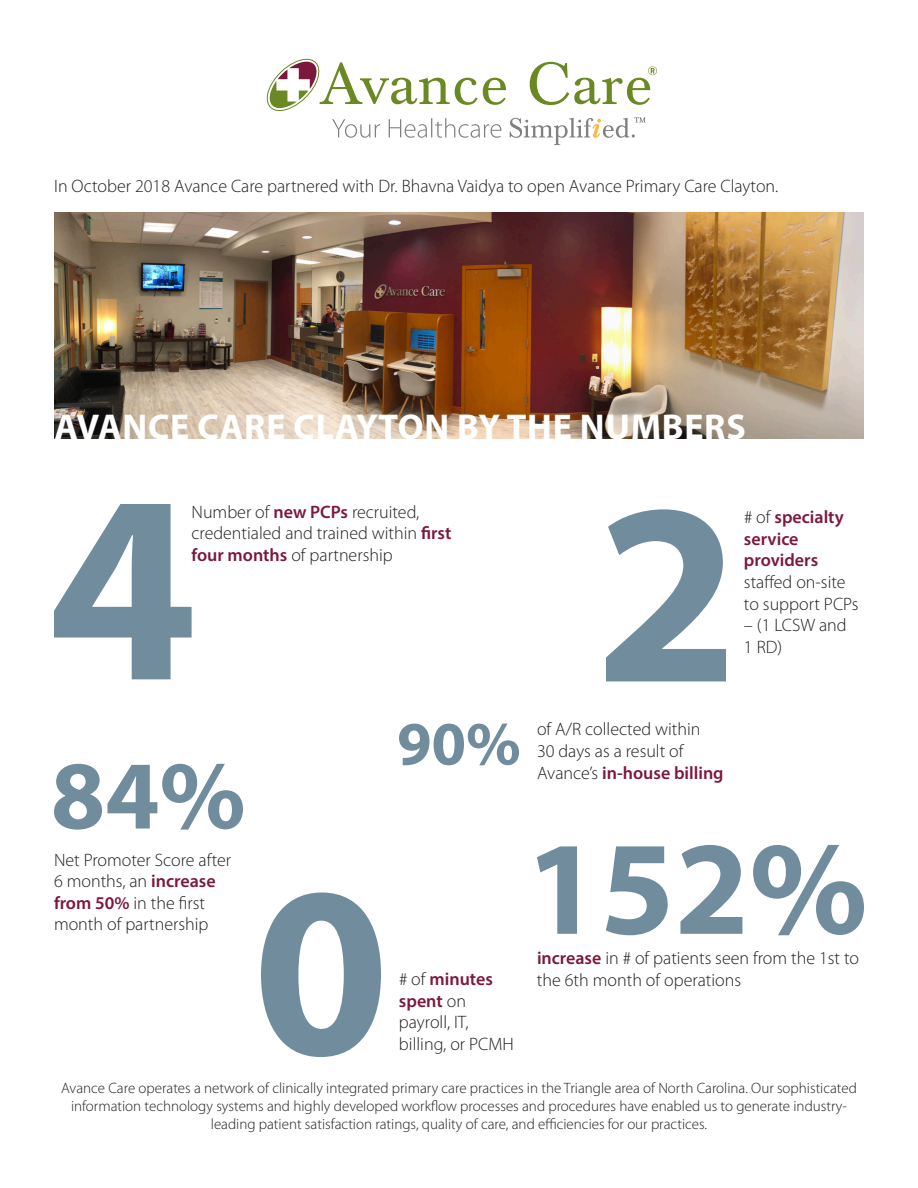
<style>
.page{position:relative;width:918px;height:1188px;background:#fff}
.page>*{position:absolute;margin:0;border:0;box-sizing:border-box;transform-origin:0 0}
.t1{font:700 36px "Myriad Pro";letter-spacing:.02em;color:#fff}
.t2{font:300 18px/21.6px "Myriad Pro";color:#231f20}
.t3{font:300 15px/18px "Myriad Pro";color:#231f20;text-align:center}
.s1{font-weight:600;color:#7c173e}
</style>
<div class="page">
<img style="left:54px;top:212px;width:810px;height:227px">
<svg style="left:266px;top:58px;width:391px;height:87px"></svg>
<svg style="left:54px;top:504px;width:138px;height:175px"></svg>
<svg style="left:537px;top:845px;width:327px;height:90px"></svg>
<svg style="left:54px;top:764px;width:189px;height:66px"></svg>
<svg style="left:399px;top:724px;width:120px;height:41px"></svg>
<svg style="left:606px;top:509px;width:120px;height:172px"></svg>
<svg style="left:261px;top:892px;width:120px;height:165px"></svg>
<p class="t2" style="left:54px;top:175px;width:726px">In October 2018 Avance Care partnered with Dr. Bhavna Vaidya to open Avance Primary Care Clayton.</p>
<p class="t1" style="left:54px;top:404px;width:693px">AVANCE CARE CLAYTON BY THE NUMBERS</p>
<p class="t2" style="left:192px;top:501px;width:261px">Number of <span class="s1">new PCPs</span> recruited, credentialed and trained within <span class="s1">first four months</span> of partnership</p>
<p class="t2" style="left:744px;top:506px;width:116px"># of <span class="s1">specialty service providers </span>staffed on-site to support PCPs</p>
<p class="t2" style="left:744px;top:614px;width:104px">– (1 LCSW and<br>1 RD)</p>
<p class="t2" style="left:537px;top:718px;width:188px">of A/R collected within<br>30 days as a result of<br>Avance’s <span class="s1">in-house billing</span></p>
<p class="t2" style="left:54px;top:849px;width:179px">Net Promoter Score after<br>6 months, an <span class="s1">increase from 50%</span> in the first month of partnership</p>
<p class="t2" style="left:399px;top:968px;width:116px"># of <span class="s1">minutes spent</span> on payroll, IT, billing, or PCMH</p>
<p class="t2" style="left:537px;top:947px;width:324px"><span class="s1">increase</span> in # of patients seen from the 1st to the 6th month of operations</p>
<p class="t3" style="left:61px;top:1079px;width:797px">Avance Care operates a network of clinically integrated primary care practices in the Triangle area of North Carolina. Our sophisticated information technology systems and highly developed workflow processes and procedures have enabled us to generate industry&shy;leading patient satisfaction ratings, quality of care, and efficiencies for our practices.</p>
</div>
